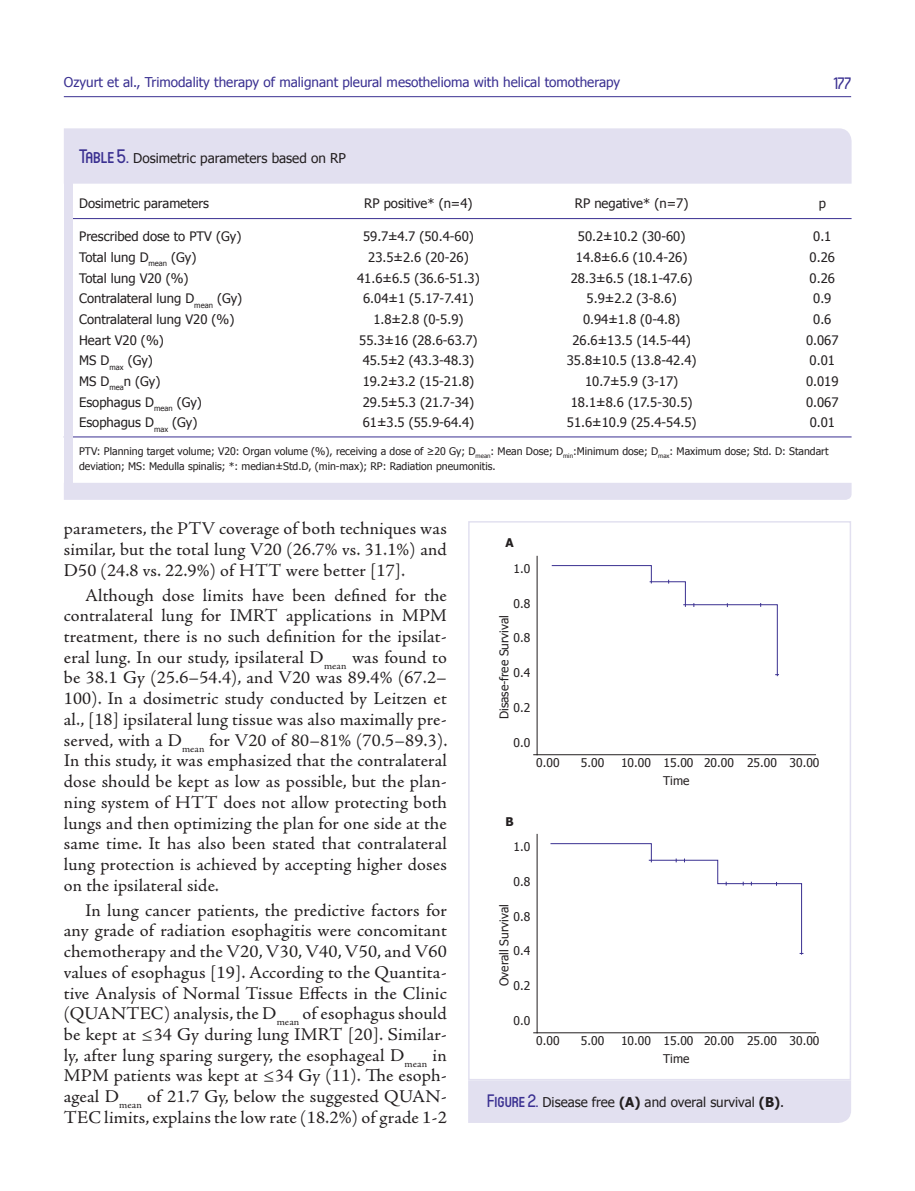
<style>
.page{position:relative;width:915px;height:1191px;background:#fff}
.page>*{position:absolute;margin:0;border:0;box-sizing:border-box;transform-origin:0 0}
._01__Yazı_Metni_NCI{font:18px/20.7px "Adobe Jenson Pro";letter-spacing:.01em;color:#231f20;text-align:justify}
.t1{font:500 16.5px "Circula";color:#3a3091}
.t2{font:13.5px "Tahoma";color:#3a3091}
._10__Sekil_altyazısı{font:13.5px "Tahoma";color:#231f20}
._07__Tablo_Baslik_NC{font:13.5px "Tahoma";color:#231f20}
.t3{font:13.05px "Tahoma";color:#231f20}
.t4{font:12px "Tahoma";color:#231f20}
.t5{font:700 12px "Tahoma";color:#231f20}
.t6{font:10.5px/15px "Tahoma";color:#231f20}
.s1{font-family:"Circula";font-weight:500;font-size:19.5px;color:#3a3091}
.s2{font-family:"Circula";font-weight:500;font-size:18px;color:#3a3091}
.s3{font-weight:700}
</style>
<div class="page">
<hr style="left:64px;top:96px;width:786px;height:1px;background:#3a3091">
<div style="left:64px;top:483px;width:787px;height:17px;background:#e2e0f0"></div>
<div style="left:64px;top:128px;width:787px;height:56px;background:#e2e0f0"></div>
<hr style="left:64px;top:436px;width:787px;height:1px;background:#3a3091">
<hr style="left:64px;top:218px;width:787px;height:1px;background:#3a3091">
<div style="left:64px;top:177px;width:8px;height:308px;background:#e2e0f0"></div>
<div style="left:468px;top:521px;width:382px;height:559px;border:2px solid #e2e0f0"></div>
<div style="left:468px;top:1080px;width:382px;height:43px;background:#e2e0f0"></div>
<hr style="left:536px;top:556px;width:1px;height:199px;background:#231f20">
<hr style="left:536px;top:754px;width:279px;height:1px;background:#231f20">
<svg style="left:551px;top:565px;width:227px;height:112px"></svg>
<hr style="left:536px;top:834px;width:1px;height:199px;background:#231f20">
<hr style="left:536px;top:1032px;width:279px;height:1px;background:#231f20">
<svg style="left:550px;top:843px;width:253px;height:112px"></svg>
<p class="t2" style="left:64px;top:73px;width:557px">Ozyurt et al., Trimodality therapy of malignant pleural mesothelioma with helical tomotherapy</p>
<p class="t1" style="left:833px;top:73px;width:19px">177</p>
<p class="_07__Tablo_Baslik_NC" style="left:79px;top:149px;width:268px"><span class="s1">Table 5.</span> Dosimetric parameters based on RP</p>
<p class="t3" style="left:79px;top:195px;width:131px">Dosimetric parameters</p>
<p class="t3" style="left:364px;top:195px;width:110px">RP positive* (n=4)</p>
<p class="t3" style="left:574px;top:195px;width:115px">RP negative* (n=7)</p>
<p class="t3" style="left:818px;top:195px;width:9px">p</p>
<p class="t3" style="left:79px;top:228px;width:164px">Prescribed dose to PTV (Gy)</p>
<p class="t3" style="left:363px;top:228px;width:112px">59.7±4.7 (50.4-60)</p>
<p class="t3" style="left:577px;top:228px;width:109px">50.2±10.2 (30-60)</p>
<p class="t3" style="left:812px;top:228px;width:20px">0.1</p>
<p class="t3" style="left:79px;top:249px;width:119px">Total lung D<sub>mean</sub> (Gy)</p>
<p class="t3" style="left:368px;top:249px;width:102px">23.5±2.6 (20-26)</p>
<p class="t3" style="left:575px;top:249px;width:113px">14.8±6.6 (10.4-26)</p>
<p class="t3" style="left:809px;top:249px;width:27px">0.26</p>
<p class="t3" style="left:79px;top:269px;width:111px">Total lung V20 (%)</p>
<p class="t3" style="left:357px;top:269px;width:124px">41.6±6.5 (36.6-51.3)</p>
<p class="t3" style="left:570px;top:269px;width:123px">28.3±6.5 (18.1-47.6)</p>
<p class="t3" style="left:809px;top:269px;width:27px">0.26</p>
<p class="t3" style="left:79px;top:290px;width:164px">Contralateral lung D<sub>mean</sub> (Gy)</p>
<p class="t3" style="left:363px;top:290px;width:112px">6.04±1 (5.17-7.41)</p>
<p class="t3" style="left:586px;top:290px;width:92px">5.9±2.2 (3-8.6)</p>
<p class="t3" style="left:812px;top:290px;width:20px">0.9</p>
<p class="t3" style="left:79px;top:310px;width:157px">Contralateral lung V20 (%)</p>
<p class="t3" style="left:373px;top:310px;width:92px">1.8±2.8 (0-5.9)</p>
<p class="t3" style="left:583px;top:310px;width:99px">0.94±1.8 (0-4.8)</p>
<p class="t3" style="left:812px;top:310px;width:20px">0.6</p>
<p class="t3" style="left:79px;top:331px;width:86px">Heart V20 (%)</p>
<p class="t3" style="left:359px;top:331px;width:120px">55.3±16 (28.6-63.7)</p>
<p class="t3" style="left:572px;top:331px;width:120px">26.6±13.5 (14.5-44)</p>
<p class="t3" style="left:805px;top:331px;width:34px">0.067</p>
<p class="t3" style="left:79px;top:352px;width:75px">MS D<sub>max</sub> (Gy)</p>
<p class="t3" style="left:362px;top:352px;width:113px">45.5±2 (43.3-48.3)</p>
<p class="t3" style="left:566px;top:352px;width:131px">35.8±10.5 (13.8-42.4)</p>
<p class="t3" style="left:809px;top:352px;width:27px">0.01</p>
<p class="t3" style="left:79px;top:372px;width:83px">MS D<sub>mea</sub>n (Gy)</p>
<p class="t3" style="left:362px;top:372px;width:113px">19.2±3.2 (15-21.8)</p>
<p class="t3" style="left:585px;top:372px;width:94px">10.7±5.9 (3-17)</p>
<p class="t3" style="left:805px;top:372px;width:34px">0.019</p>
<p class="t3" style="left:79px;top:393px;width:124px">Esophagus D<sub>mean</sub> (Gy)</p>
<p class="t3" style="left:363px;top:393px;width:113px">29.5±5.3 (21.7-34)</p>
<p class="t3" style="left:570px;top:393px;width:123px">18.1±8.6 (17.5-30.5)</p>
<p class="t3" style="left:805px;top:393px;width:34px">0.067</p>
<p class="t3" style="left:79px;top:414px;width:120px">Esophagus D<sub>max</sub> (Gy)</p>
<p class="t3" style="left:362px;top:414px;width:113px">61±3.5 (55.9-64.4)</p>
<p class="t3" style="left:566px;top:414px;width:131px">51.6±10.9 (25.4-54.5)</p>
<p class="t3" style="left:809px;top:414px;width:27px">0.01</p>
<p class="t6" style="left:79px;top:443px;width:750px">PTV: Planning target volume; V20: Organ volume (%), receiving a dose of ≥20 Gy; D<sub>mean</sub>: Mean Dose; D<sub>min</sub>:Minimum dose; D<sub>max</sub>: Maximum dose; Std. D: Standart deviation; MS: Medulla spinalis; *: median±Std.D, (min-max); RP: Radiation pneumonitis.</p>
<p class="_01__Yazı_Metni_NCI" style="left:64px;top:518px;width:384px">parameters, the PTV coverage of both techniques was similar, but the total lung V20 (26.7% vs. 31.1%) and D50 (24.8 vs. 22.9%) of HTT were better [17].</p>
<p class="_01__Yazı_Metni_NCI" style="left:64px;top:585px;width:385px;text-indent:21px">Although dose limits have been defined for the contralateral lung for IMRT applications in MPM treatment, there is no such definition for the ipsilat&shy;eral lung. In our study, ipsilateral D<sub>mean</sub> was found to be 38.1 Gy (25.6–54.4), and V20 was 89.4% (67.2– 100). In a dosimetric study conducted by Leitzen et al., [18] ipsilateral lung tissue was also maximally pre&shy;served, with a D<sub>mean</sub> for V20 of 80–81% (70.5–89.3).<br>In this study, it was emphasized that the contralateral dose should be kept as low as possible, but the plan&shy;ning system of HTT does not allow protecting both lungs and then optimizing the plan for one side at the same time. It has also been stated that contralateral lung protection is achieved by accepting higher doses on the ipsilateral side.</p>
<p class="_01__Yazı_Metni_NCI" style="left:64px;top:900px;width:384px;text-indent:21px">In lung cancer patients, the predictive factors for any grade of radiation esophagitis were concomitant chemotherapy and the V20, V30, V40, V50, and V60 values of esophagus [19]. According to the Quantita&shy;tive Analysis of Normal Tissue Effects in the Clinic (QUANTEC) analysis, the D<sub>mean</sub> of esophagus should be kept at ≤34 Gy during lung IMRT [20]. Similar&shy;ly, after lung sparing surgery, the esophageal D<sub>mean</sub> in MPM patients was kept at ≤34 Gy (11). The esoph&shy;ageal D<sub>mean</sub> of 21.7 Gy, below the suggested QUAN-TEC limits, explains the low rate (18.2%) of grade 1-2</p>
<p class="t5" style="left:505px;top:534px;width:10px">A</p>
<p class="t4" style="left:513px;top:560px;width:18px">1.0</p>
<p class="t4" style="left:513px;top:595px;width:18px">0.8</p>
<p class="t4" style="left:513px;top:630px;width:18px">0.8</p>
<p class="t4" style="left:513px;top:665px;width:18px">0.4</p>
<p class="t4" style="left:513px;top:700px;width:18px">0.2</p>
<p class="t4" style="left:513px;top:735px;width:18px">0.0</p>
<p class="t4" style="left:496px;top:719px;width:106px;rotate:-90deg">Disase-free Survival</p>
<p class="t4" style="left:536px;top:754px;width:25px">0.00</p>
<p class="t4" style="left:580px;top:754px;width:25px">5.00</p>
<p class="t4" style="left:621px;top:754px;width:31px">10.00</p>
<p class="t4" style="left:663px;top:754px;width:31px">15.00</p>
<p class="t4" style="left:663px;top:773px;width:28px">Time</p>
<p class="t4" style="left:703px;top:754px;width:31px">20.00</p>
<p class="t4" style="left:746px;top:754px;width:31px">25.00</p>
<p class="t4" style="left:789px;top:754px;width:31px">30.00</p>
<p class="t5" style="left:505px;top:813px;width:10px">B</p>
<p class="t4" style="left:513px;top:838px;width:18px">1.0</p>
<p class="t4" style="left:513px;top:873px;width:18px">0.8</p>
<p class="t4" style="left:513px;top:908px;width:18px">0.8</p>
<p class="t4" style="left:513px;top:943px;width:18px">0.4</p>
<p class="t4" style="left:513px;top:978px;width:18px">0.2</p>
<p class="t4" style="left:513px;top:1012px;width:18px">0.0</p>
<p class="t4" style="left:496px;top:986px;width:83px;rotate:-90deg">Overall Survival</p>
<p class="t4" style="left:536px;top:1032px;width:25px">0.00</p>
<p class="t4" style="left:580px;top:1032px;width:25px">5.00</p>
<p class="t4" style="left:621px;top:1032px;width:31px">10.00</p>
<p class="t4" style="left:663px;top:1032px;width:31px">15.00</p>
<p class="t4" style="left:663px;top:1051px;width:28px">Time</p>
<p class="t4" style="left:703px;top:1032px;width:31px">20.00</p>
<p class="t4" style="left:746px;top:1032px;width:31px">25.00</p>
<p class="t4" style="left:789px;top:1032px;width:31px">30.00</p>
<p class="_10__Sekil_altyazısı" style="left:487px;top:1092px;width:298px"><span class="s2">Figure 2.</span> Disease free <span class="s3">(A)</span> and overal survival <span class="s3">(B)</span>.</p>
</div>
